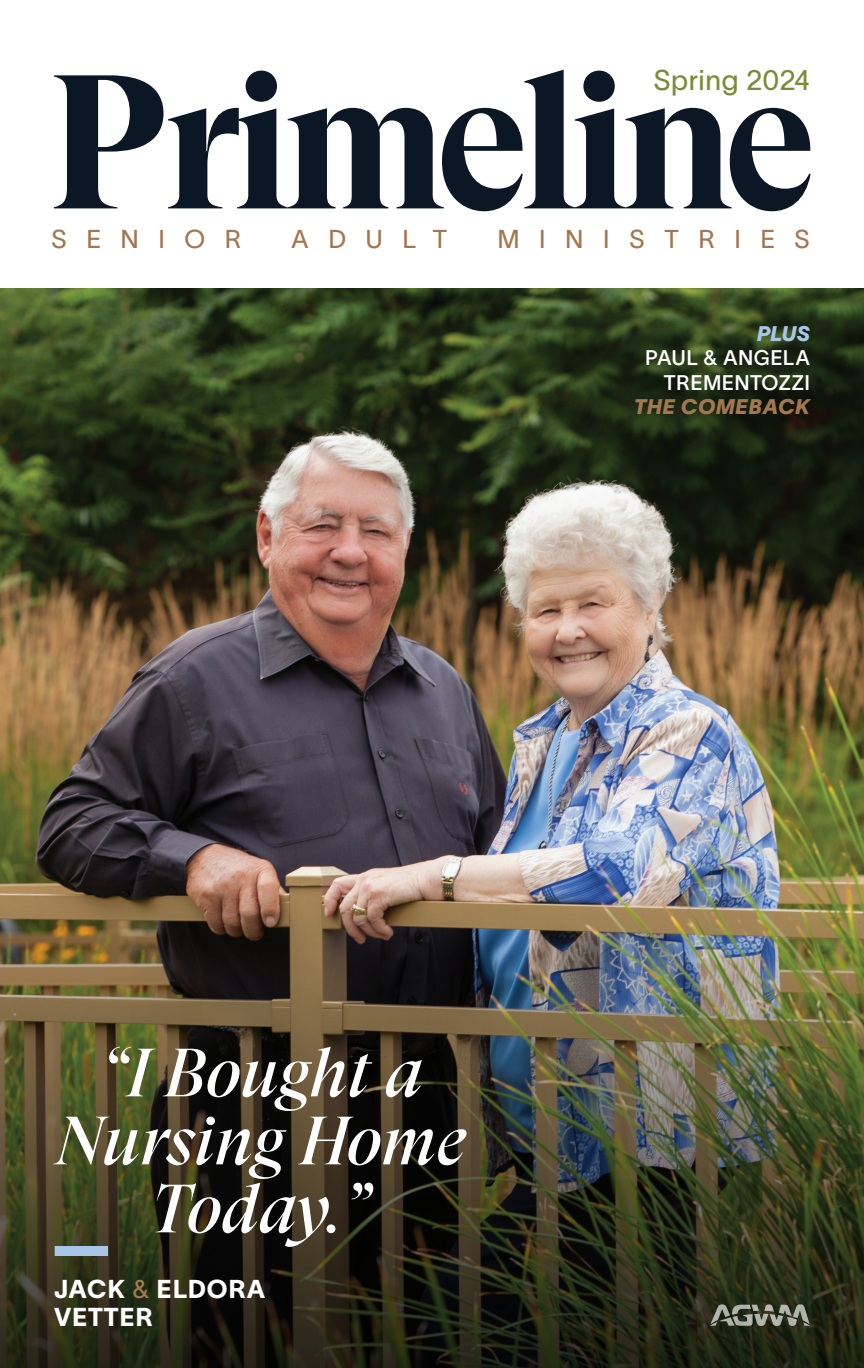
<style>
.page{position:relative;width:864px;height:1368px;background:#fff}
.page>*{position:absolute;margin:0;border:0;box-sizing:border-box;transform-origin:0 0}
.t1{font:700 190px "GT Super Display";letter-spacing:-.045em;color:#0c1726}
.t2{font:italic 68px/68px "GT Super Display";color:#fff;text-align:center}
.t3{font:28px "TWK Lausanne 350";letter-spacing:.015em;color:#798d39}
.t4{font:25.4px "TWK Lausanne 350";letter-spacing:.77em;color:#a37851}
.t5{font:25.4px/27.8px "TWK Lausanne 800";letter-spacing:.03em;color:#fff}
.t6{font:20.8px/24.2px "TWK Lausanne 500";letter-spacing:.02em;color:#fff;text-align:right}
.t7{font:italic 20.8px "TWK Lausanne 950";color:#a8c7e8}
.s1{font-family:"TWK Lausanne 950";font-style:italic;color:#a37851}
.s2{font-family:"TWK Lausanne 400";color:#a37851}
</style>
<div class="page">
<img style="left:0;top:288px;width:864px;height:612px">
<img style="left:0;top:900px;width:864px;height:468px">
<svg style="left:710px;top:1304px;width:100px;height:22px"></svg>
<div style="left:55px;top:1246px;width:53px;height:10px;background:#a8c7e8"></div>
<p class="t3" style="left:653px;top:60px;width:158px">Spring 2024</p>
<p class="t1" style="left:48px;top:42px;width:770px">Primeline</p>
<p class="t4" style="left:51px;top:221px;width:192px">SENIOR</p>
<p class="t4" style="left:291px;top:221px;width:158px">ADULT</p>
<p class="t4" style="left:497px;top:221px;width:314px">MINISTRIES</p>
<p class="t7" style="left:757px;top:319px;width:55px">PLUS</p>
<p class="t6" style="left:634px;top:345px;width:177px">PAUL &amp; ANGELA<br>TREMENTOZZI<br><span class="s1">THE COMEBACK</span></p>
<p class="t2" style="left:55px;top:1040px;width:413px">“I Bought a<br>Nursing Home<br>Today.”</p>
<p class="t5" style="left:54px;top:1274px;width:213px">JACK <span class="s2">&amp;</span> ELDORA<br>VETTER</p>
</div>
